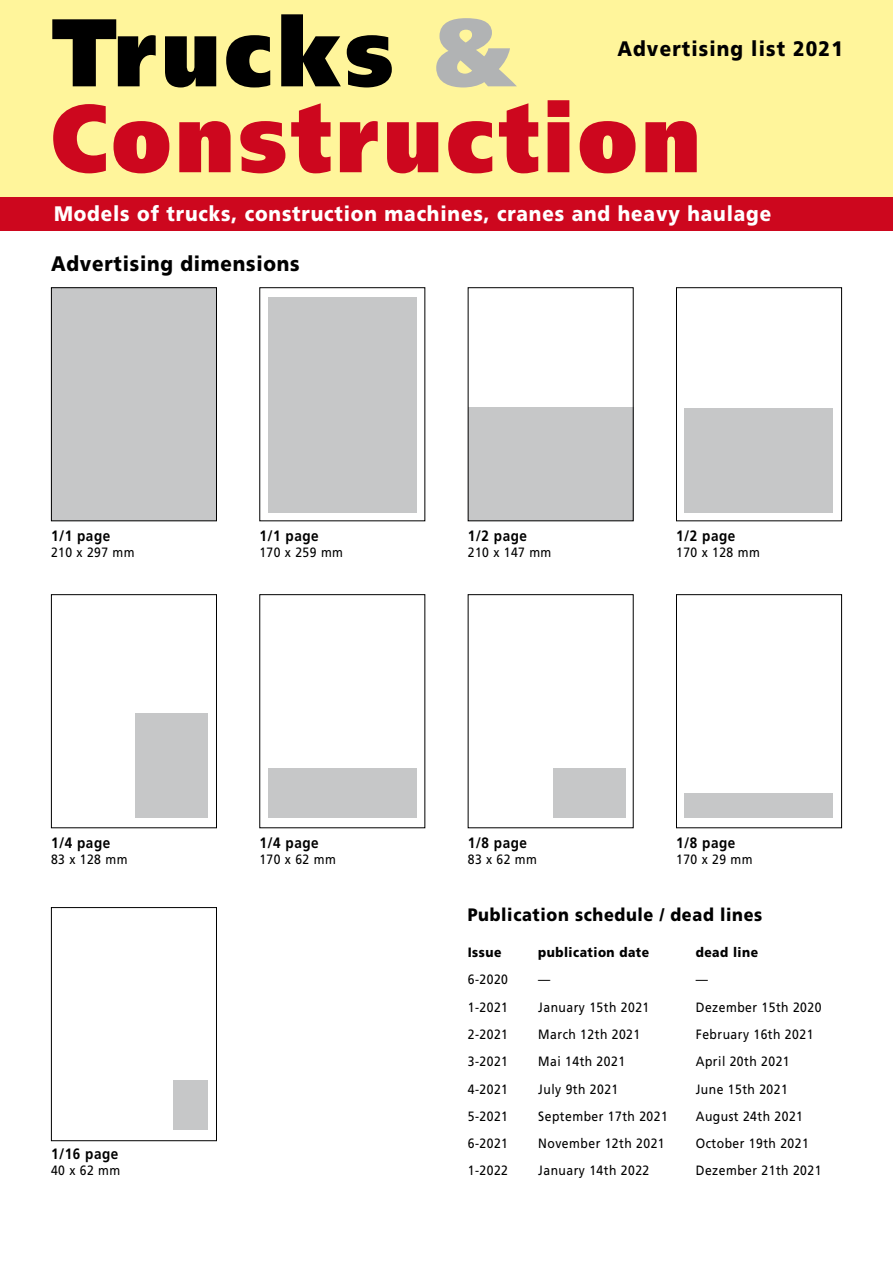
<style>
.page{position:relative;width:893px;height:1263px;background:#fff}
.page>*{position:absolute;margin:0;border:0;box-sizing:border-box;transform-origin:0 0}
.t1{font:900 96px "Frutiger";letter-spacing:.05em;color:#cd071e;scale:.9 1}
.t2{font:900 96px "Frutiger";letter-spacing:.05em;color:#000;scale:.9 1}
.t3{font:900 21px "Frutiger";letter-spacing:.045em;color:#fff;scale:.9 1}
.t4{font:900 21px "Frutiger";letter-spacing:.04em;color:#000;scale:.9 1}
.t5{font:900 21px "Frutiger";letter-spacing:.06em;color:#000;scale:.9 1}
.t6{font:900 18px "Frutiger";letter-spacing:.04em;color:#000;scale:.9 1}
.t7{font:700 15px "Frutiger";letter-spacing:.04em;color:#000;scale:.9 1}
.t8{font:13.5px "Frutiger";letter-spacing:.04em;color:#000;scale:.9 1}
.t9{font:900 13.5px "Frutiger";letter-spacing:.04em;color:#000;scale:.9 1}
.s1{color:#b1b3b4}
</style>
<div class="page">
<div style="left:51px;top:288px;width:165px;height:233px;background:#c6c7c8"></div>
<div style="left:51px;top:287px;width:166px;height:234px;border:1px solid #000"></div>
<div style="left:676px;top:287px;width:166px;height:234px;border:1px solid #000"></div>
<div style="left:268px;top:297px;width:149px;height:215px;background:#c6c7c8"></div>
<div style="left:468px;top:408px;width:166px;height:113px;background:#c6c7c8"></div>
<div style="left:684px;top:408px;width:149px;height:104px;background:#c6c7c8"></div>
<div style="left:468px;top:287px;width:166px;height:234px;border:1px solid #000"></div>
<div style="left:51px;top:594px;width:166px;height:234px;border:1px solid #000"></div>
<div style="left:136px;top:713px;width:72px;height:104px;background:#c6c7c8"></div>
<div style="left:553px;top:768px;width:72px;height:49px;background:#c6c7c8"></div>
<div style="left:676px;top:594px;width:166px;height:234px;border:1px solid #000"></div>
<div style="left:685px;top:793px;width:148px;height:24px;background:#c6c7c8"></div>
<div style="left:51px;top:907px;width:166px;height:234px;border:1px solid #000"></div>
<div style="left:173px;top:1080px;width:35px;height:50px;background:#c6c7c8"></div>
<div style="left:268px;top:768px;width:149px;height:49px;background:#c6c7c8"></div>
<div style="left:0;top:0;width:893px;height:230px;background:#fff59b"></div>
<div style="left:0;top:197px;width:893px;height:34px;background:#cd071e"></div>
<h1 class="t2" style="left:51px;top:-6px;width:519px">Trucks <span class="s1">&amp;</span></h1>
<h2 class="t5" style="left:617px;top:36px;width:252px">Advertising list 2021</h2>
<h1 class="t1" style="left:52px;top:80px;width:723px">Construction</h1>
<h2 class="t3" style="left:54px;top:201px;width:798px">Models of trucks, construction machines, cranes and heavy haulage</h2>
<h2 class="t4" style="left:51px;top:251px;width:278px">Advertising dimensions</h2>
<p class="t7" style="left:51px;top:527px;width:67px">1/1 page</p>
<p class="t8" style="left:51px;top:544px;width:94px">210 x 297 mm</p>
<p class="t7" style="left:51px;top:834px;width:67px">1/4 page</p>
<p class="t8" style="left:51px;top:851px;width:86px">83 x 128 mm</p>
<p class="t7" style="left:51px;top:1145px;width:76px">1/16 page</p>
<p class="t8" style="left:51px;top:1163px;width:78px">40 x 62 mm</p>
<p class="t7" style="left:259px;top:527px;width:67px">1/1 page</p>
<p class="t8" style="left:259px;top:544px;width:94px">170 x 259 mm</p>
<p class="t7" style="left:259px;top:834px;width:67px">1/4 page</p>
<p class="t8" style="left:259px;top:851px;width:86px">170 x 62 mm</p>
<p class="t7" style="left:468px;top:527px;width:67px">1/2 page</p>
<p class="t8" style="left:468px;top:544px;width:94px">210 x 147 mm</p>
<p class="t7" style="left:468px;top:834px;width:67px">1/8 page</p>
<p class="t8" style="left:468px;top:851px;width:78px">83 x 62 mm</p>
<p class="t7" style="left:676px;top:527px;width:67px">1/2 page</p>
<p class="t8" style="left:676px;top:544px;width:94px">170 x 128 mm</p>
<p class="t7" style="left:676px;top:834px;width:67px">1/8 page</p>
<p class="t8" style="left:676px;top:851px;width:86px">170 x 29 mm</p>
<h3 class="t6" style="left:468px;top:904px;width:329px">Publication schedule / dead lines</h3>
<p class="t9" style="left:468px;top:944px;width:39px">Issue</p>
<p class="t9" style="left:538px;top:944px;width:125px">publication date</p>
<p class="t9" style="left:696px;top:944px;width:71px">dead line</p>
<p class="t8" style="left:468px;top:972px;width:46px">6-2020</p>
<p class="t8" style="left:538px;top:972px;width:15px">—</p>
<p class="t8" style="left:696px;top:972px;width:15px">—</p>
<p class="t8" style="left:468px;top:999px;width:46px">1-2021</p>
<p class="t8" style="left:538px;top:999px;width:125px">January 15th 2021</p>
<p class="t8" style="left:696px;top:999px;width:141px">Dezember 15th 2020</p>
<p class="t8" style="left:468px;top:1026px;width:46px">2-2021</p>
<p class="t8" style="left:538px;top:1026px;width:115px">March 12th 2021</p>
<p class="t8" style="left:696px;top:1026px;width:132px">February 16th 2021</p>
<p class="t8" style="left:468px;top:1053px;width:46px">3-2021</p>
<p class="t8" style="left:538px;top:1053px;width:98px">Mai 14th 2021</p>
<p class="t8" style="left:696px;top:1053px;width:106px">April 20th 2021</p>
<p class="t8" style="left:468px;top:1081px;width:46px">4-2021</p>
<p class="t8" style="left:538px;top:1081px;width:91px">July 9th 2021</p>
<p class="t8" style="left:696px;top:1081px;width:104px">June 15th 2021</p>
<p class="t8" style="left:468px;top:1108px;width:46px">5-2021</p>
<p class="t8" style="left:538px;top:1108px;width:146px">September 17th 2021</p>
<p class="t8" style="left:696px;top:1108px;width:121px">August 24th 2021</p>
<p class="t8" style="left:468px;top:1135px;width:46px">6-2021</p>
<p class="t8" style="left:538px;top:1135px;width:142px">November 12th 2021</p>
<p class="t8" style="left:696px;top:1135px;width:127px">October 19th 2021</p>
<p class="t8" style="left:468px;top:1163px;width:46px">1-2022</p>
<p class="t8" style="left:538px;top:1163px;width:125px">January 14th 2022</p>
<p class="t8" style="left:696px;top:1163px;width:141px">Dezember 21th 2021</p>
</div>
